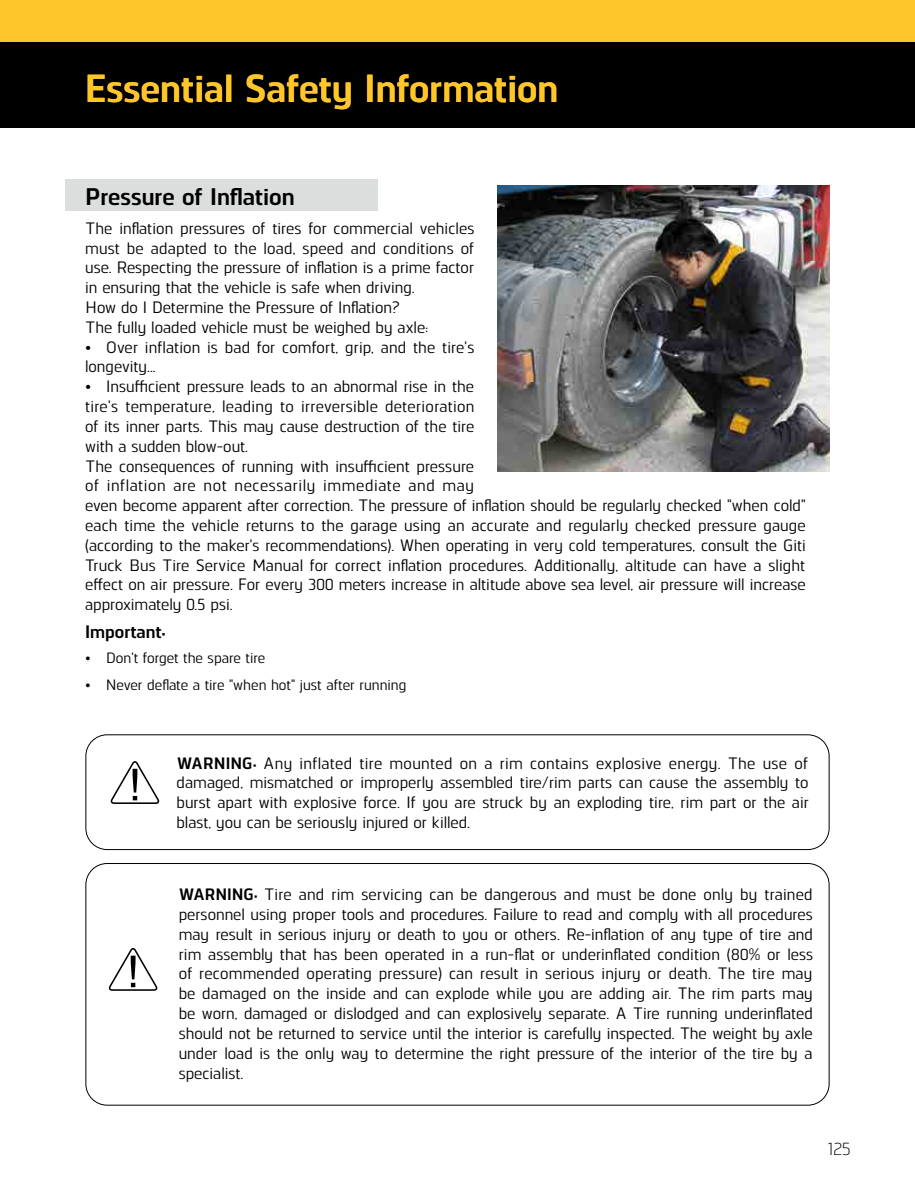
<style>
.page{position:relative;width:915px;height:1191px;background:#fff}
.page>*{position:absolute;margin:0;border:0;box-sizing:border-box;transform-origin:0 0}
.t1{font:700 39px "Norpeth";color:#ffc629}
.t2{font:700 24px "Norpeth";color:#000}
.t3{font:700 18px "Norpeth";color:#000}
.t4{font:18px "Norpeth";color:#000}
.t5{font:500 16.5px/19.8px "Norpeth";color:#000}
.t6{font:500 15px "Norpeth";color:#000}
.s1{font-weight:700}
</style>
<div class="page">
<div style="left:0;top:0;width:914px;height:43px;background:#ffc629"></div>
<div style="left:0;top:43px;width:914px;height:85px;background:#000"></div>
<div style="left:65px;top:179px;width:312px;height:32px;background:#dcdddd"></div>
<img style="left:498px;top:185px;width:331px;height:286px">
<div style="left:86px;top:734px;width:743px;height:115px;border:1px solid #000;border-radius:21px"></div>
<svg style="left:110px;top:761px;width:50px;height:43px"></svg>
<div style="left:86px;top:863px;width:743px;height:242px;border:1px solid #000;border-radius:21px"></div>
<svg style="left:108px;top:948px;width:50px;height:43px"></svg>
<h1 class="t1" style="left:85px;top:60px;width:474px">Essential Safety Information</h1>
<h2 class="t2" style="left:85px;top:179px;width:211px">Pressure of Inflation</h2>
<p class="t5" style="left:85px;top:217px;width:390px">The inflation pressures of tires for commercial vehicles must be adapted to the load, speed and conditions of use. Respecting the pressure of inflation is a prime factor in ensuring that the vehicle is safe when driving.<br>How do I Determine the Pressure of Inflation?<br>The fully loaded vehicle must be weighed by axle:</p>
<p class="t5" style="left:85px;top:336px;width:390px">• Over inflation is bad for comfort, grip, and the tire's longevity...</p>
<p class="t5" style="left:85px;top:375px;width:722px">• Insufficient pressure leads to an abnormal rise in the<br>tire's temperature, leading to irreversible deterioration<br>of its inner parts. This may cause destruction of the tire<br>with a sudden blow-out.<br>The consequences of running with insufficient pressure<br>of inflation are not necessarily immediate and may<br>even become apparent after correction. The pressure of inflation should be regularly checked "when cold" each time the vehicle returns to the garage using an accurate and regularly checked pressure gauge (according to the maker's recommendations). When operating in very cold temperatures, consult the Giti Truck Bus Tire Service Manual for correct inflation procedures. Additionally, altitude can have a slight effect on air pressure. For every 300 meters increase in altitude above sea level, air pressure will increase approximately 0.5 psi.</p>
<p class="t3" style="left:85px;top:619px;width:82px">Important:</p>
<p class="t6" style="left:86px;top:647px;width:181px">• Don't forget the spare tire</p>
<p class="t6" style="left:86px;top:674px;width:322px">• Never deflate a tire "when hot" just after running</p>
<p class="t5" style="left:176px;top:752px;width:633px;text-align:justify"><span class="s1">WARNING:</span> Any inflated tire mounted on a rim contains explosive energy. The use of damaged, mismatched or improperly assembled tire/rim parts can cause the assembly to burst apart with explosive force. If you are struck by an exploding tire, rim part or the air blast, you can be seriously injured or killed.</p>
<p class="t5" style="left:179px;top:883px;width:636px;text-align:justify"><span class="s1">WARNING:</span> Tire and rim servicing can be dangerous and must be done only by trained personnel using proper tools and procedures. Failure to read and comply with all procedures may result in serious injury or death to you or others. Re-inflation of any type of tire and rim assembly that has been operated in a run-flat or underinflated condition (80% or less of recommended operating pressure) can result in serious injury or death. The tire may be damaged on the inside and can explode while you are adding air. The rim parts may be worn, damaged or dislodged and can explosively separate. A Tire running underinflated should not be returned to service until the interior is carefully inspected. The weight by axle under load is the only way to determine the right pressure of the interior of the tire by a specialist.</p>
<p class="t4" style="left:827px;top:1137px;width:25px">125</p>
</div>
